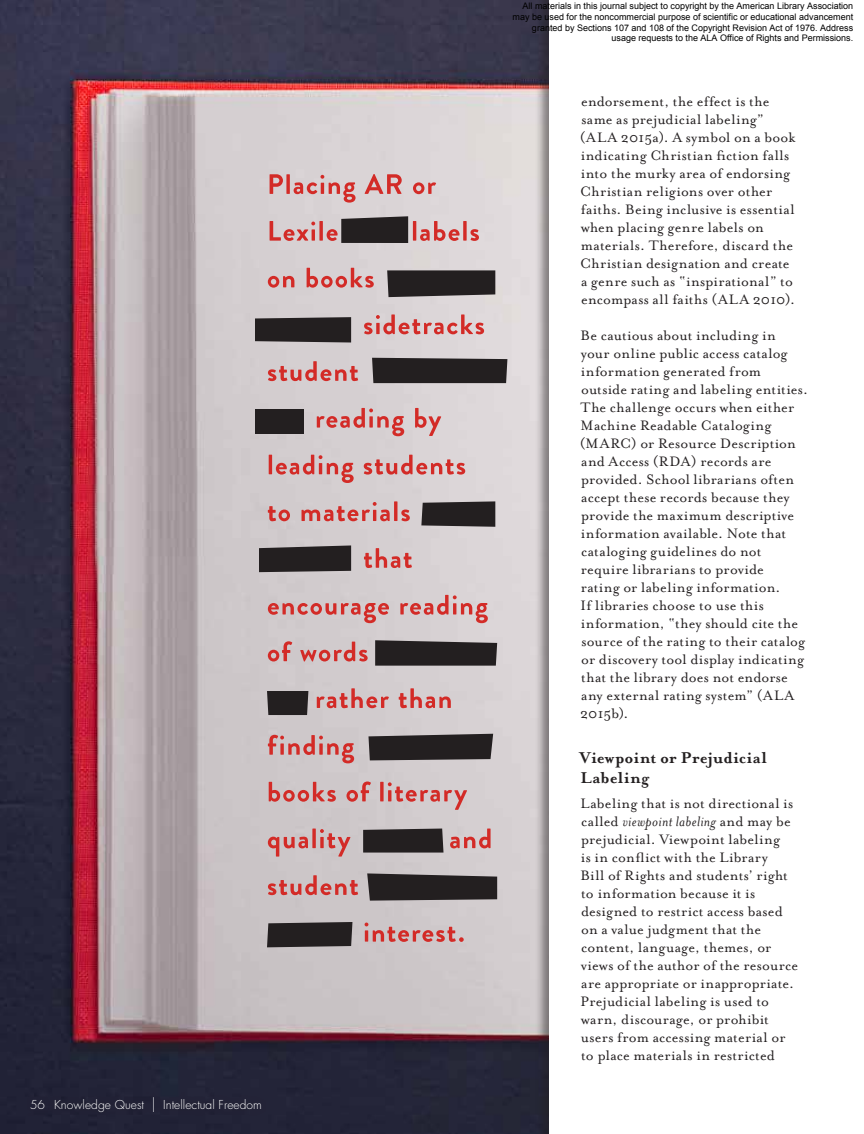
<style>
.page{position:relative;width:864px;height:1134px;background:#fff}
.page>*{position:absolute;margin:0;border:0;box-sizing:border-box;transform-origin:0 0}
.t1{font:700 18px/20.2px "Mrs Eaves";letter-spacing:.015em;color:#231f20}
.t2{font:15.75px/18px "Mrs Eaves Roman";letter-spacing:.015em;color:#231f20}
.t3{font:italic 15.75px "Mrs Eaves";letter-spacing:.025em;color:#231f20}
.t4{font:300 12px "Futura";letter-spacing:.005em;color:#fff}
.t5{font:9px/10.8px "Arial";color:#000;text-align:right}
.s1{font-size:18px}
.s2{font-family:"Mrs Eaves Roman";font-style:normal}
</style>
<div class="page">
<img style="left:0;top:0;width:534px;height:1134px">
<svg style="left:365px;top:923px;width:99px;height:19px;background:#cf9898"></svg>
<svg style="left:268px;top:875px;width:90px;height:20px;background:#cd9393"></svg>
<svg style="left:269px;top:782px;width:198px;height:28px;background:#d0a8a8"></svg>
<svg style="left:268px;top:735px;width:86px;height:28px;background:#cf9e9f"></svg>
<svg style="left:317px;top:688px;width:134px;height:20px;background:#d29d9d"></svg>
<svg style="left:268px;top:641px;width:100px;height:21px;background:#d09d9d"></svg>
<svg style="left:268px;top:595px;width:220px;height:28px;background:#d3a9aa"></svg>
<svg style="left:364px;top:548px;width:48px;height:20px"></svg>
<svg style="left:268px;top:501px;width:142px;height:20px;background:#d39e9e"></svg>
<svg style="left:269px;top:455px;width:196px;height:28px;background:#d5a9aa"></svg>
<svg style="left:317px;top:408px;width:124px;height:28px;background:#d6a9a9"></svg>
<svg style="left:268px;top:361px;width:90px;height:20px;background:#d39999"></svg>
<svg style="left:364px;top:314px;width:120px;height:20px;background:#d89f9f"></svg>
<svg style="left:268px;top:268px;width:106px;height:20px;background:#d59f9f"></svg>
<svg style="left:270px;top:174px;width:166px;height:29px;background:#d8adad"></svg>
<svg style="left:270px;top:216px;width:209px;height:27px;background:#a18182"></svg>
<svg style="left:255px;top:317px;width:96px;height:26px;background:#302c2d"></svg>
<div style="left:255px;top:409px;width:48px;height:24px;background:#231f20"></div>
<svg style="left:267px;top:691px;width:41px;height:24px"></svg>
<svg style="left:421px;top:501px;width:74px;height:26px;background:#332f30"></svg>
<svg style="left:268px;top:829px;width:223px;height:28px;background:#9c8081"></svg>
<svg style="left:375px;top:640px;width:122px;height:26px;background:#312d2e"></svg>
<svg style="left:368px;top:734px;width:125px;height:26px;background:#2f2b2c"></svg>
<svg style="left:367px;top:873px;width:130px;height:28px;background:#373334"></svg>
<svg style="left:259px;top:545px;width:92px;height:27px;background:#312d2e"></svg>
<svg style="left:267px;top:922px;width:85px;height:25px;background:#2b2728"></svg>
<svg style="left:387px;top:270px;width:108px;height:27px;background:#2f2b2c"></svg>
<div style="left:372px;top:358px;width:135px;height:25px;background:#231f20"></div>
<div style="left:534px;top:0;width:330px;height:1134px;background:#231f20;opacity:.5"></div>
<div style="left:549px;top:0;width:315px;height:1134px;background:#fff"></div>
<div style="left:24px;top:1093px;width:27px;height:23px;background:#212135"></div>
<div style="left:47px;top:1090px;width:221px;height:29px;background:#212236"></div>
<p class="t4" style="left:30px;top:1097px;width:233px">56 Knowledge Quest <span class="s1">|</span> Intellectual Freedom</p>
<p class="t5" style="left:513px;top:0;width:342px">All materials in this journal subject to copyright by the American Library Association may be used for the noncommercial purpose of scientific or educational advancement granted by Sections 107 and 108 of the Copyright Revision Act of 1976. Address usage requests to the ALA Office of Rights and Permissions.</p>
<p class="t2" style="left:580px;top:93px;width:217px">endorsement, the effect is the same as prejudicial labeling” (ALA 2015a). A symbol on a book indicating Christian fiction falls into the murky area of endorsing<br>Christian religions over other faiths. Being inclusive is essential when placing genre labels on materials. Therefore, discard the<br>Christian designation and create a genre such as “inspirational” to encompass all faiths (ALA 2010).</p>
<p class="t2" style="left:580px;top:327px;width:230px">Be cautious about including in<br>your online public access catalog information generated from outside rating and labeling entities.<br>The challenge occurs when either<br>Machine Readable Cataloging (MARC) or Resource Description and Access (RDA) records are provided. School librarians often accept these records because they provide the maximum descriptive information available. Note that cataloging guidelines do not require librarians to provide<br>rating or labeling information.<br>If libraries choose to use this information, “they should cite the source of the rating to their catalog or discovery tool display indicating that the library does not endorse any external rating system” (ALA<br>2015b).</p>
<p class="t1" style="left:580px;top:748px;width:189px">Viewpoint or Prejudicial<br>Labeling</p>
<p class="t2" style="left:581px;top:795px;width:214px">Labeling that is not directional is</p>
<p class="t3" style="left:581px;top:813px;width:211px"><span class="s2">called</span> viewpoint labeling <span class="s2">and may be</span></p>
<p class="t2" style="left:581px;top:831px;width:219px">prejudicial. Viewpoint labeling<br>is in conflict with the Library<br>Bill of Rights and students’ right to information because it is designed to restrict access based on a value judgment that the content, language, themes, or views of the author of the resource are appropriate or inappropriate.<br>Prejudicial labeling is used to warn, discourage, or prohibit users from accessing material or to place materials in restricted</p>
</div>
